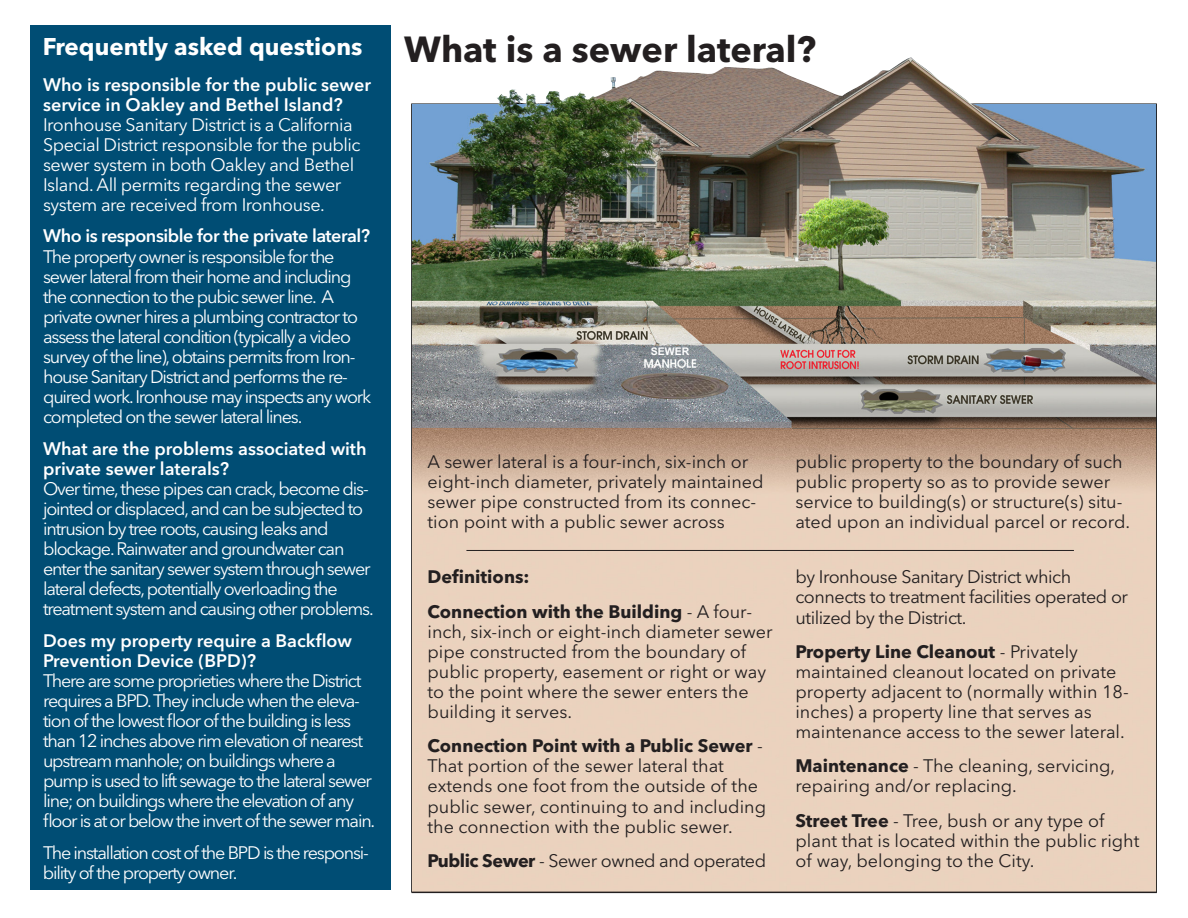
<style>
.page{position:relative;width:1188px;height:918px;background:#fff}
.page>*{position:absolute;margin:0;border:0;box-sizing:border-box;transform-origin:0 0}
.t1{font:700 24px "Avenir Next";color:#fff}
.t2{font:18px/20.1px "Avenir Next";letter-spacing:-.065em;color:#fff}
.t3{font:18px/20.1px "Avenir Next";color:#231f20}
.t4{font:18px/20.1px "Avenir Next";letter-spacing:-.025em;color:#fff}
.t5{font:600 18px/20.1px "Avenir Next";color:#fff}
.t6{font:18px/20.1px "Avenir Next";letter-spacing:-.025em;color:#231f20}
.t7{font:700 18px/34.2px "Avenir Next";color:#231f20}
.t8{font:600 18px "Avenir Next";letter-spacing:-.025em;color:#fff}
.t9{font:700 10.5px "Arial";color:#fff}
.s1{font-size:36px;color:#231f20}
.s2{font-weight:400}
.s3{font-weight:700}
</style>
<div class="page">
<img style="left:411px;top:57px;width:746px;height:835px">
<div style="left:30px;top:26px;width:360px;height:864px;background:#004d74"></div>
<hr style="left:466px;top:550px;width:608px;height:1px;background:#231f20">
<hr style="left:412px;top:892px;width:745px;height:1px;background:#231f20">
<h1 class="t1" style="left:43px;top:25px;width:775px">Frequently asked questions <span class="s1">What is a sewer lateral?</span></h1>
<p class="t5" style="left:43px;top:74px;width:329px">Who is responsible for the public sewer service in Oakley and Bethel Island?</p>
<p class="t4" style="left:43px;top:114px;width:319px">Ironhouse Sanitary District is a California Special District responsible for the public sewer system in both Oakley and Bethel Island. All permits regarding the sewer system are received from Ironhouse.</p>
<p class="t8" style="left:43px;top:221px;width:329px">Who is responsible for the private lateral?</p>
<p class="t2" style="left:43px;top:245px;width:330px">The property owner is responsible for the sewer lateral from their home and including the connection to the pubic sewer line. A private owner hires a plumbing contractor to assess the lateral condition (typically a video survey of the line), obtains permits from Iron&shy;house Sanitary District and performs the re&shy;quired work. Ironhouse may inspects any work completed on the sewer lateral lines.</p>
<p class="t5" style="left:43px;top:438px;width:325px">What are the problems associated with private sewer laterals?</p>
<p class="t2" style="left:43px;top:478px;width:332px">Over time, these pipes can crack, become dis&shy;jointed or displaced, and can be subjected to intrusion by tree roots, causing leaks and blockage. Rainwater and groundwater can enter the sanitary sewer system through sewer lateral defects, potentially overloading the treatment system and causing other problems.</p>
<p class="t5" style="left:43px;top:630px;width:310px">Does my property require a Backflow<br>Prevention Device (BPD)?</p>
<p class="t2" style="left:43px;top:670px;width:334px">There are some proprieties where the District requires a BPD.They include when the eleva&shy;tion of the lowest floor of the building is less than 12 inches above rim elevation of nearest upstream manhole; on buildings where a pump is used to lift sewage to the lateral sewer line; on buildings where the elevation of any floor is at or below the invert of the sewer main.</p>
<p class="t2" style="left:43px;top:842px;width:328px">The installation cost of the BPD is the responsi&shy;bility of the property owner.</p>
<p class="t9" style="left:651px;top:346px;width:40px">SEWER</p>
<p class="t3" style="left:428px;top:451px;width:338px">A sewer lateral is a four-inch, six-inch or eight-inch diameter, privately maintained sewer pipe constructed from its connec&shy;tion point with a public sewer across</p>
<p class="t3" style="left:795px;top:451px;width:336px">public property to the boundary of such public property so as to provide sewer service to building(s) or structure(s) situ&shy;ated upon an individual parcel or record.</p>
<p class="t7" style="left:428px;top:560px;width:326px">Definitions:<br>Connection with the Building <span class="s2">- A four-</span></p>
<p class="t3" style="left:428px;top:621px;width:347px">inch, six-inch or eight-inch diameter sewer pipe constructed from the boundary of public property, easement or right or way to the point where the sewer enters the building it serves.</p>
<p class="t3" style="left:428px;top:735px;width:340px"><span class="s3">Connection Point with a Public Sewer</span> - That portion of the sewer lateral that extends one foot from the outside of the public sewer, continuing to and including the connection with the public sewer.</p>
<p class="t6" style="left:428px;top:850px;width:340px"><span class="s3">Public Sewer</span> - Sewer owned and operated</p>
<p class="t6" style="left:795px;top:566px;width:334px">by Ironhouse Sanitary District which connects to treatment facilities operated or utilized by the District.</p>
<p class="t3" style="left:795px;top:641px;width:335px"><span class="s3">Property Line Cleanout</span> - Privately maintained cleanout located on private property adjacent to (normally within 18- inches) a property line that serves as maintenance access to the sewer lateral.</p>
<p class="t3" style="left:795px;top:755px;width:321px"><span class="s3">Maintenance</span> - The cleaning, servicing, repairing and/or replacing.</p>
<p class="t3" style="left:795px;top:810px;width:346px"><span class="s3">Street Tree</span> - Tree, bush or any type of plant that is located within the public right of way, belonging to the City.</p>
</div>
